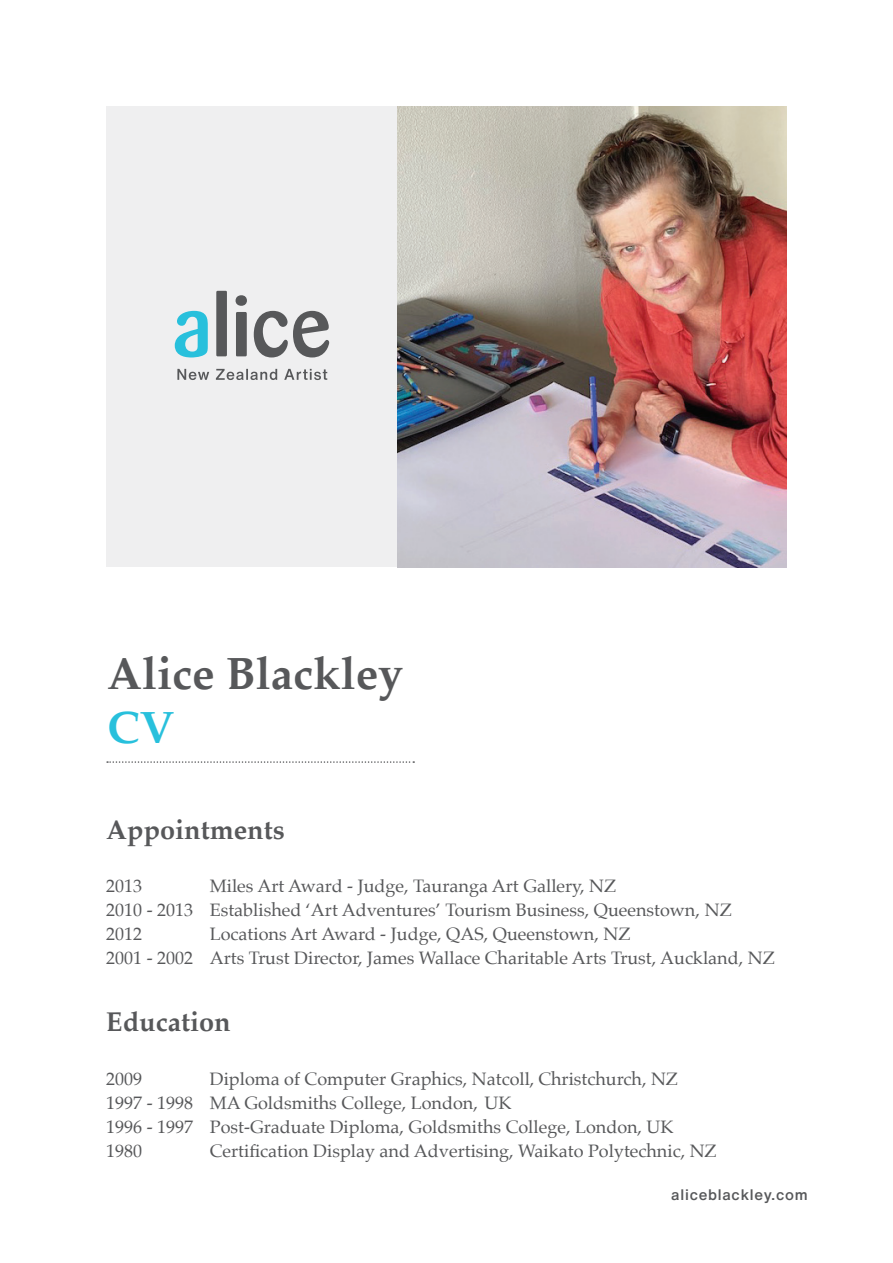
<style>
.page{position:relative;width:893px;height:1263px;background:#fff}
.page>*{position:absolute;margin:0;border:0;box-sizing:border-box;transform-origin:0 0}
.t1{font:700 45px "Palatino";color:#57585a}
.t2{font:700 45px "Palatino";color:#28c0dc}
.t3{font:700 27px "Palatino";color:#57585a}
.t4{font:18px/24px "Palatino";color:#57585a}
.t5{font:500 15px "Helvetica Now Text";letter-spacing:.05em;color:#57585a}
</style>
<div class="page">
<div style="left:106px;top:106px;width:308px;height:461px;background:#efeff0"></div>
<img style="left:398px;top:106px;width:389px;height:461px">
<svg style="left:107px;top:761px;width:307px;height:2px"></svg>
<svg style="left:177px;top:369px;width:150px;height:11px"></svg>
<svg style="left:175px;top:311px;width:33px;height:46px"></svg>
<div style="left:216px;top:291px;width:11px;height:65px;background:#57585a;border-radius:2px"></div>
<svg style="left:236px;top:295px;width:11px;height:61px"></svg>
<svg style="left:254px;top:311px;width:75px;height:46px"></svg>
<h1 class="t1" style="left:107px;top:635px;width:298px">Alice Blackley</h1>
<h1 class="t2" style="left:107px;top:689px;width:69px">CV</h1>
<h2 class="t3" style="left:106px;top:806px;width:180px">Appointments</h2>
<p class="t4" style="left:106px;top:874px;width:37px">2013</p>
<p class="t4" style="left:106px;top:874px;width:627px;text-indent:103px">Miles Art Award - Judge, Tauranga Art Gallery, NZ<br>2010 - 2013 Established ‘Art Adventures’ Tourism Business, Queenstown, NZ<br>2012</p>
<p class="t4" style="left:106px;top:922px;width:670px;text-indent:103px">Locations Art Award - Judge, QAS, Queenstown, NZ<br>2001 - 2002 Arts Trust Director, James Wallace Charitable Arts Trust, Auckland, NZ</p>
<h2 class="t3" style="left:106px;top:999px;width:126px">Education</h2>
<p class="t4" style="left:106px;top:1066px;width:573px;text-indent:103px">Diploma of Computer Graphics, Natcoll, Christchurch, NZ 1997 - 1998 MA Goldsmiths College, London, UK<br>1996 - 1997 Post-Graduate Diploma, Goldsmiths College, London, UK 1980</p>
<p class="t4" style="left:106px;top:1066px;width:37px">2009</p>
<p class="t4" style="left:210px;top:1138px;width:508px">Certification Display and Advertising, Waikato Polytechnic, NZ</p>
<p class="t5" style="left:671px;top:1183px;width:138px">aliceblackley.com</p>
</div>
